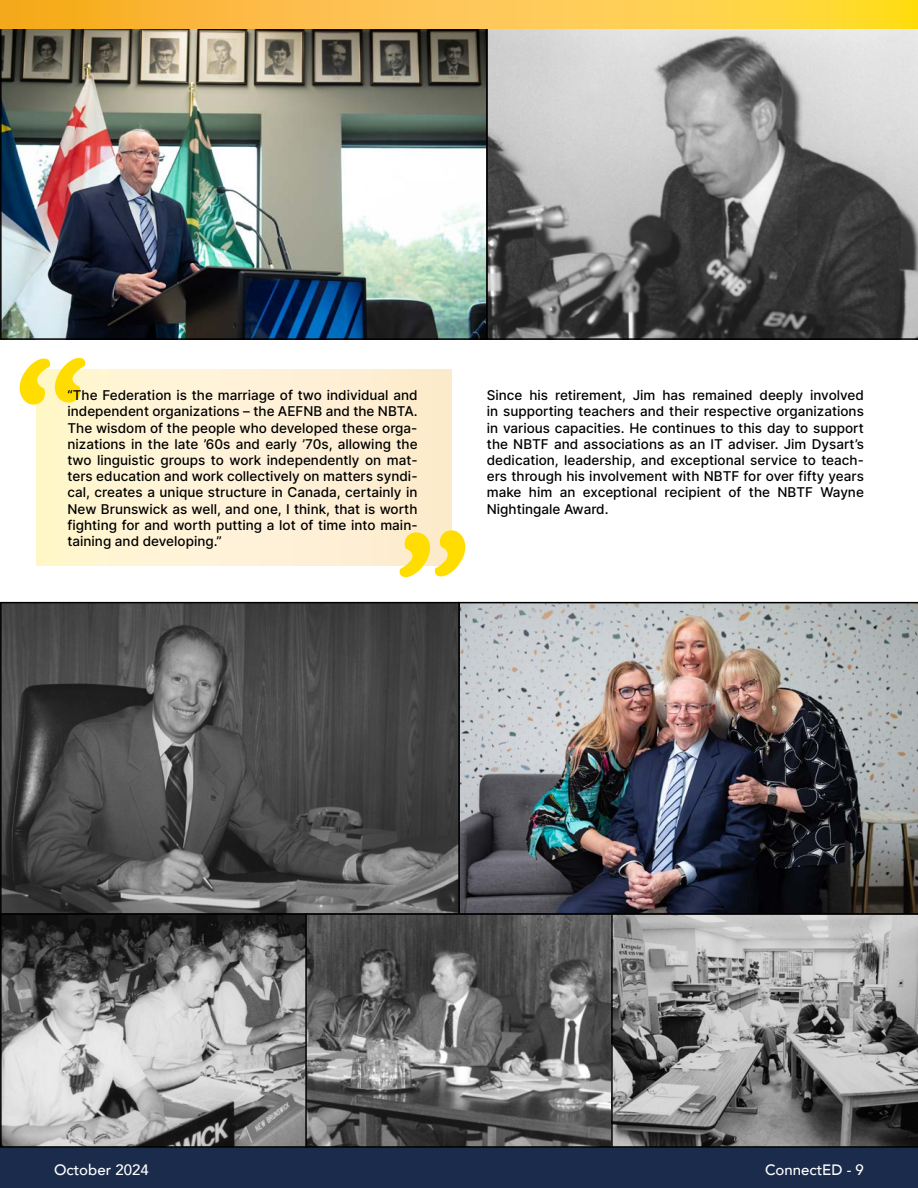
<style>
.page{position:relative;width:918px;height:1188px;background:#fff}
.page>*{position:absolute;margin:0;border:0;box-sizing:border-box;transform-origin:0 0}
.t1{font:133.5px "Bello Script";color:#fd0}
.t2{font:500 15px "Avenir";color:#fff}
.t3{font:13.5px/16.2px "Inter";color:#000;text-align:justify}
</style>
<div class="page">
<div style="left:0;top:1147px;width:918px;height:41px;background:#1a2b4b"></div>
<div style="left:37px;top:369px;width:414px;height:197px;background:#fff2d5"></div>
<img style="left:3px;top:29px;width:482px;height:308px">
<svg style="left:488px;top:28px;width:430px;height:312px;background:#898989"></svg>
<div style="left:0;top:26px;width:488px;height:314px;border:2px solid #000"></div>
<svg style="left:0;top:0;width:918px;height:28px;background:#fdc541"></svg>
<img style="left:3px;top:605px;width:607px;height:540px">
<img style="left:460px;top:602px;width:458px;height:311px">
<div style="left:0;top:602px;width:460px;height:313px;border:2px solid #000"></div>
<div style="left:0;top:913px;width:307px;height:235px;border:2px solid #000"></div>
<div style="left:305px;top:913px;width:308px;height:235px;border:2px solid #000"></div>
<svg style="left:611px;top:913px;width:307px;height:235px;background:#8c8c8c"></svg>
<h1 class="t1" style="left:3px;top:307px;width:81px">“</h1>
<p class="t3" style="left:68px;top:387px;width:352px">“The Federation is the marriage of two individual and independent organizations – the AEFNB and the NBTA.<br>The wisdom of the people who developed these orga&shy;nizations in the late ’60s and early ’70s, allowing the two linguistic groups to work independently on mat&shy;ters education and work collectively on matters syndi&shy;cal, creates a unique structure in Canada, certainly in New Brunswick as well, and one, I think, that is worth fighting for and worth putting a lot of time into main&shy;taining and developing.”</p>
<p class="t3" style="left:487px;top:387px;width:379px">Since his retirement, Jim has remained deeply involved in supporting teachers and their respective organizations in various capacities. He continues to this day to support the NBTF and associations as an IT adviser. Jim Dysart’s dedication, leadership, and exceptional service to teach&shy;ers through his involvement with NBTF for over fifty years make him an exceptional recipient of the NBTF Wayne Nightingale Award.</p>
<h1 class="t1" style="left:482px;top:628px;width:81px;rotate:-180deg">“</h1>
<p class="t2" style="left:54px;top:1157px;width:96px">October 2024</p>
<p class="t2" style="left:765px;top:1157px;width:100px">ConnectED - 9</p>
</div>
